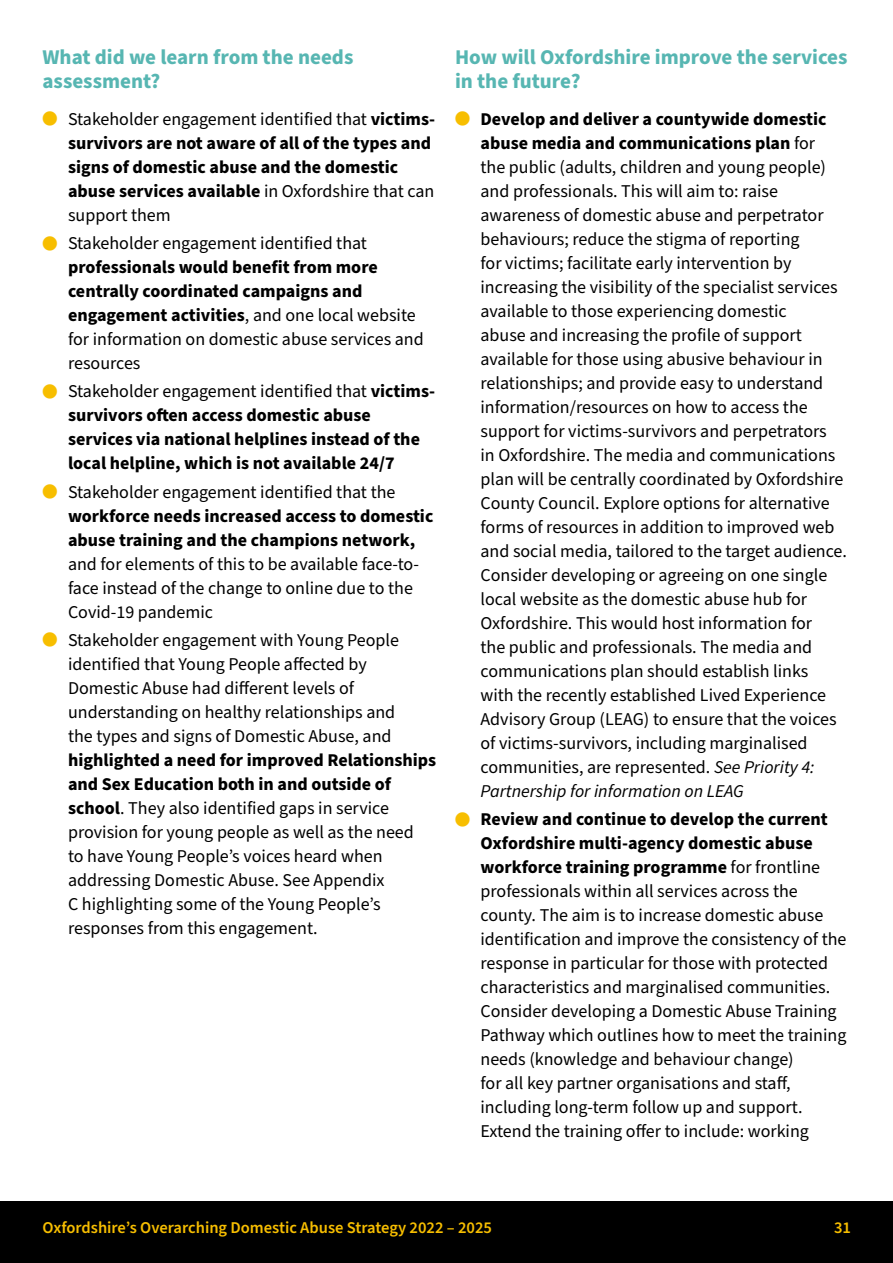
<style>
.page{position:relative;width:893px;height:1263px;background:#fff}
.page>*{position:absolute;margin:0;border:0;box-sizing:border-box;transform-origin:0 0}
._2nd_sub{font:700 21px/24px "Source Sans Pro";color:#57b6b2}
.t1{font:18px/24px "Source Sans Pro";color:#000}
.t2{font:700 18px/24px "Source Sans Pro";color:#000}
.t3{font:600 16.5px "Source Sans Pro";color:#f7be00}
.s1{font-weight:400}
.s2{font-weight:700}
.s3{font-style:italic}
</style>
<div class="page">
<div style="left:0;top:1201px;width:893px;height:62px;background:#000"></div>
<p class="_2nd_sub" style="left:43px;top:46px;width:312px">What did we learn from the needs assessment?</p>
<p class="t2" style="left:68px;top:107px;width:369px"><span class="s1">Stakeholder engagement identified that</span> victims&shy;survivors are not aware of all of the types and signs of domestic abuse and the domestic abuse services available <span class="s1">in Oxfordshire that can support them</span></p>
<p class="t1" style="left:68px;top:232px;width:357px">Stakeholder engagement identified that <span class="s2">professionals would benefit from more centrally coordinated campaigns and engagement activities</span>, and one local website for information on domestic abuse services and resources</p>
<p class="t2" style="left:68px;top:380px;width:369px"><span class="s1">Stakeholder engagement identified that</span> victims&shy;survivors often access domestic abuse services via national helplines instead of the local helpline, which is not available 24/7</p>
<p class="t1" style="left:68px;top:480px;width:367px">Stakeholder engagement identified that the <span class="s2">workforce needs increased access to domestic abuse training and the champions network, </span>and for elements of this to be available face-to&shy;face instead of the change to online due to the Covid-19 pandemic</p>
<p class="t1" style="left:68px;top:628px;width:370px">Stakeholder engagement with Young People identified that Young People affected by Domestic Abuse had different levels of understanding on healthy relationships and<br>the types and signs of Domestic Abuse, and <span class="s2">highlighted a need for improved Relationships and Sex Education both in and outside of school</span>. They also identified gaps in service provision for young people as well as the need<br>to have Young People’s voices heard when addressing Domestic Abuse. See Appendix<br>C highlighting some of the Young People’s responses from this engagement.</p>
<p class="_2nd_sub" style="left:455px;top:46px;width:394px">How will Oxfordshire improve the services in the future?</p>
<p class="t1" style="left:480px;top:107px;width:368px"><span class="s2">Develop and deliver a countywide domestic abuse media and communications plan</span> for<br>the public (adults, children and young people) and professionals. This will aim to: raise awareness of domestic abuse and perpetrator behaviours; reduce the stigma of reporting<br>for victims; facilitate early intervention by increasing the visibility of the specialist services available to those experiencing domestic<br>abuse and increasing the profile of support available for those using abusive behaviour in relationships; and provide easy to understand information/resources on how to access the support for victims-survivors and perpetrators<br>in Oxfordshire. The media and communications plan will be centrally coordinated by Oxfordshire County Council. Explore options for alternative forms of resources in addition to improved web and social media, tailored to the target audience.<br>Consider developing or agreeing on one single local website as the domestic abuse hub for Oxfordshire. This would host information for<br>the public and professionals. The media and communications plan should establish links<br>with the recently established Lived Experience Advisory Group (LEAG) to ensure that the voices of victims-survivors, including marginalised communities, are represented. <span class="s3">See Priority 4:<br>Partnership for information on LEAG</span></p>
<p class="t1" style="left:480px;top:808px;width:367px"><span class="s2">Review and continue to develop the current Oxfordshire multi-agency domestic abuse workforce training programme</span> for frontline professionals within all services across the county. The aim is to increase domestic abuse identification and improve the consistency of the response in particular for those with protected characteristics and marginalised communities.<br>Consider developing a Domestic Abuse Training Pathway which outlines how to meet the training needs (knowledge and behaviour change)<br>for all key partner organisations and staff, including long-term follow up and support.<br>Extend the training offer to include: working</p>
<p class="t3" style="left:43px;top:1216px;width:451px">Oxfordshire’s Overarching Domestic Abuse Strategy 2022 – 2025</p>
<p class="t3" style="left:834px;top:1216px;width:18px">31</p>
</div>
